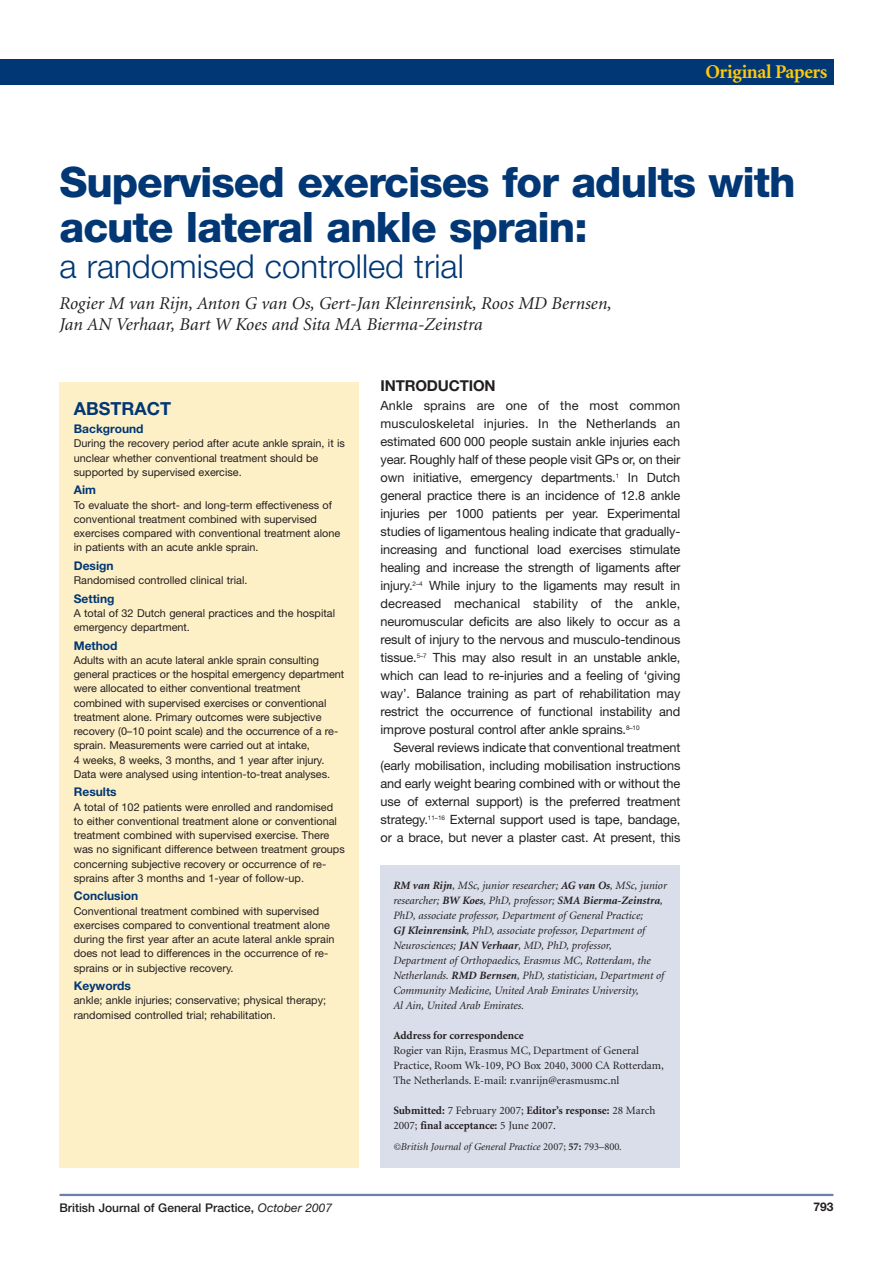
<style>
.page{position:relative;width:893px;height:1263px;background:#fff}
.page>*{position:absolute;margin:0;border:0;box-sizing:border-box;transform-origin:0 0}
.t1{font:800 42px/45px "Helvetica Neue";letter-spacing:-.025em;color:#013775}
.t2{font:300 33px "Helvetica Neue";color:#013775}
.t3{font:700 19.5px "Minion";letter-spacing:-.02em;color:#feca0a}
.t4{font:italic 18px/21px "Minion";color:#231f20}
.t5{font:700 18px "Helvetica Neue";color:#013775}
.t6{font:700 15px "Helvetica Neue";letter-spacing:-.01em;color:#231f20}
.t7{font:12.75px/18px "Helvetica Neue";letter-spacing:-.01em;color:#231f20;text-align:justify}
.t8{font:700 12px "Helvetica Neue";color:#013775}
.t9{font:500 12px "Helvetica Neue";color:#231f20}
.t10{font:700 12px "Helvetica Neue";color:#231f20}
.t11{font:italic 11.25px/15px "Minion";color:#231f20}
.t12{font:11.25px/15px "Minion";color:#231f20}
.t13{font:700 11.25px/15px "Minion";color:#231f20}
.t14{font:10.8px/14.2px "Helvetica Neue";color:#231f20}
.t15{font:italic 10.5px "Minion";color:#231f20}
.s1{font-weight:400;font-style:italic}
.s2{font-weight:700}
.s3{font-weight:400}
.s4{font-style:normal}
.s5{font-weight:700;font-style:normal}
</style>
<div class="page">
<hr style="left:60px;top:1194px;width:773px;height:2px;background:#6e7fad">
<div style="left:60px;top:382px;width:299px;height:785px;background:#fef0c6"></div>
<div style="left:381px;top:865px;width:299px;height:302px;background:#dadeeb"></div>
<div style="left:0;top:60px;width:833px;height:25px;background:#013775"></div>
<h3 class="t3" style="left:705px;top:64px;width:124px">Original Papers</h3>
<h1 class="t1" style="left:60px;top:163px;width:737px">Supervised exercises for adults with acute lateral ankle sprain:</h1>
<h2 class="t2" style="left:60px;top:254px;width:406px">a randomised controlled trial</h2>
<h3 class="t4" style="left:60px;top:294px;width:554px">Rogier M van Rijn, Anton G van Os, Gert-Jan Kleinrensink, Roos MD Bernsen,<br>Jan AN Verhaar, Bart W Koes and Sita MA Bierma-Zeinstra</h3>
<h3 class="t5" style="left:74px;top:402px;width:99px">ABSTRACT</h3>
<p class="t8" style="left:74px;top:424px;width:71px">Background</p>
<p class="t14" style="left:74px;top:437px;width:273px">During the recovery period after acute ankle sprain, it is unclear whether conventional treatment should be supported by supervised exercise.</p>
<p class="t8" style="left:74px;top:486px;width:24px">Aim</p>
<p class="t14" style="left:74px;top:499px;width:268px">To evaluate the short- and long-term effectiveness of conventional treatment combined with supervised exercises compared with conventional treatment alone in patients with an acute ankle sprain.</p>
<p class="t8" style="left:74px;top:561px;width:41px">Design</p>
<p class="t14" style="left:74px;top:574px;width:175px">Randomised controlled clinical trial.</p>
<p class="t8" style="left:74px;top:594px;width:42px">Setting</p>
<p class="t14" style="left:74px;top:607px;width:263px">A total of 32 Dutch general practices and the hospital emergency department.</p>
<p class="t8" style="left:74px;top:641px;width:45px">Method</p>
<p class="t14" style="left:74px;top:654px;width:272px">Adults with an acute lateral ankle sprain consulting general practices or the hospital emergency department were allocated to either conventional treatment combined with supervised exercises or conventional treatment alone. Primary outcomes were subjective recovery (0–10 point scale) and the occurrence of a re&shy;sprain. Measurements were carried out at intake,<br>4 weeks, 8 weeks, 3 months, and 1 year after injury.<br>Data were analysed using intention-to-treat analyses.</p>
<p class="t8" style="left:74px;top:788px;width:44px">Results</p>
<p class="t14" style="left:74px;top:801px;width:273px">A total of 102 patients were enrolled and randomised to either conventional treatment alone or conventional treatment combined with supervised exercise. There was no significant difference between treatment groups concerning subjective recovery or occurrence of re&shy;sprains after 3 months and 1-year of follow-up.</p>
<p class="t8" style="left:74px;top:892px;width:66px">Conclusion</p>
<p class="t14" style="left:74px;top:905px;width:262px">Conventional treatment combined with supervised exercises compared to conventional treatment alone during the first year after an acute lateral ankle sprain does not lead to differences in the occurrence of re&shy;sprains or in subjective recovery.</p>
<p class="t8" style="left:74px;top:981px;width:59px">Keywords</p>
<p class="t14" style="left:74px;top:994px;width:254px">ankle; ankle injuries; conservative; physical therapy; randomised controlled trial; rehabilitation.</p>
<p class="t9" style="left:60px;top:1203px;width:274px">British Journal of General Practice, <span class="s1">October 2007</span></p>
<h3 class="t6" style="left:381px;top:380px;width:117px">INTRODUCTION</h3>
<p class="t7" style="left:381px;top:398px;width:301px">Ankle sprains are one of the most common musculoskeletal injuries. In the Netherlands an estimated 600 000 people sustain ankle injuries each year. Roughly half of these people visit GPs or, on their own initiative, emergency departments.<sup>1</sup> In Dutch general practice there is an incidence of 12.8 ankle injuries per 1000 patients per year. Experimental studies of ligamentous healing indicate that gradually&shy;increasing and functional load exercises stimulate healing and increase the strength of ligaments after injury.<sup>2–4</sup> While injury to the ligaments may result in decreased mechanical stability of the ankle, neuromuscular deficits are also likely to occur as a result of injury to the nervous and musculo-tendinous tissue.<sup>5–7</sup> This may also result in an unstable ankle, which can lead to re-injuries and a feeling of ‘giving way’. Balance training as part of rehabilitation may restrict the occurrence of functional instability and improve postural control after ankle sprains.<sup>8–10</sup></p>
<p class="t7" style="left:381px;top:740px;width:301px;text-indent:13px">Several reviews indicate that conventional treatment (early mobilisation, including mobilisation instructions and early weight bearing combined with or without the use of external support) is the preferred treatment strategy.<sup>11–16</sup> External support used is tape, bandage, or a brace, but never a plaster cast. At present, this</p>
<p class="t11" style="left:393px;top:878px;width:275px"><span class="s2">RM van Rijn</span>, MSc, junior researcher; <span class="s2">AG van Os</span>, MSc, junior researcher; <span class="s2">BW Koes</span>, PhD, professor; <span class="s2">SMA Bierma-Zeinstra</span>, PhD, associate professor, Department of General Practice;<br><span class="s2">GJ Kleinrensink</span>, PhD, associate professor, Department of Neurosciences; <span class="s2">JAN Verhaar</span>, MD, PhD, professor, Department of Orthopaedics, Erasmus MC, Rotterdam, the Netherlands. <span class="s2">RMD Bernsen</span>, PhD, statistician, Department of Community Medicine, United Arab Emirates University,<br>Al Ain, United Arab Emirates.</p>
<p class="t13" style="left:393px;top:1028px;width:132px">Address for correspondence</p>
<p class="t12" style="left:393px;top:1043px;width:272px">Rogier van Rijn, Erasmus MC, Department of General<br>Practice, Room Wk-109, PO Box 2040, 3000 CA Rotterdam,<br>The Netherlands. E-mail: r.vanrijn@erasmusmc.nl</p>
<p class="t13" style="left:393px;top:1103px;width:263px">Submitted: <span class="s3">7 February 2007;</span> Editor’s response: <span class="s3">28 March<br>2007;</span> final acceptance: <span class="s3">5 June 2007.</span></p>
<p class="t15" style="left:393px;top:1142px;width:230px">©British Journal of General Practice <span class="s4">2007;</span> <span class="s5">57:</span> <span class="s4">793–800</span>.</p>
<p class="t10" style="left:813px;top:1202px;width:22px">793</p>
</div>
